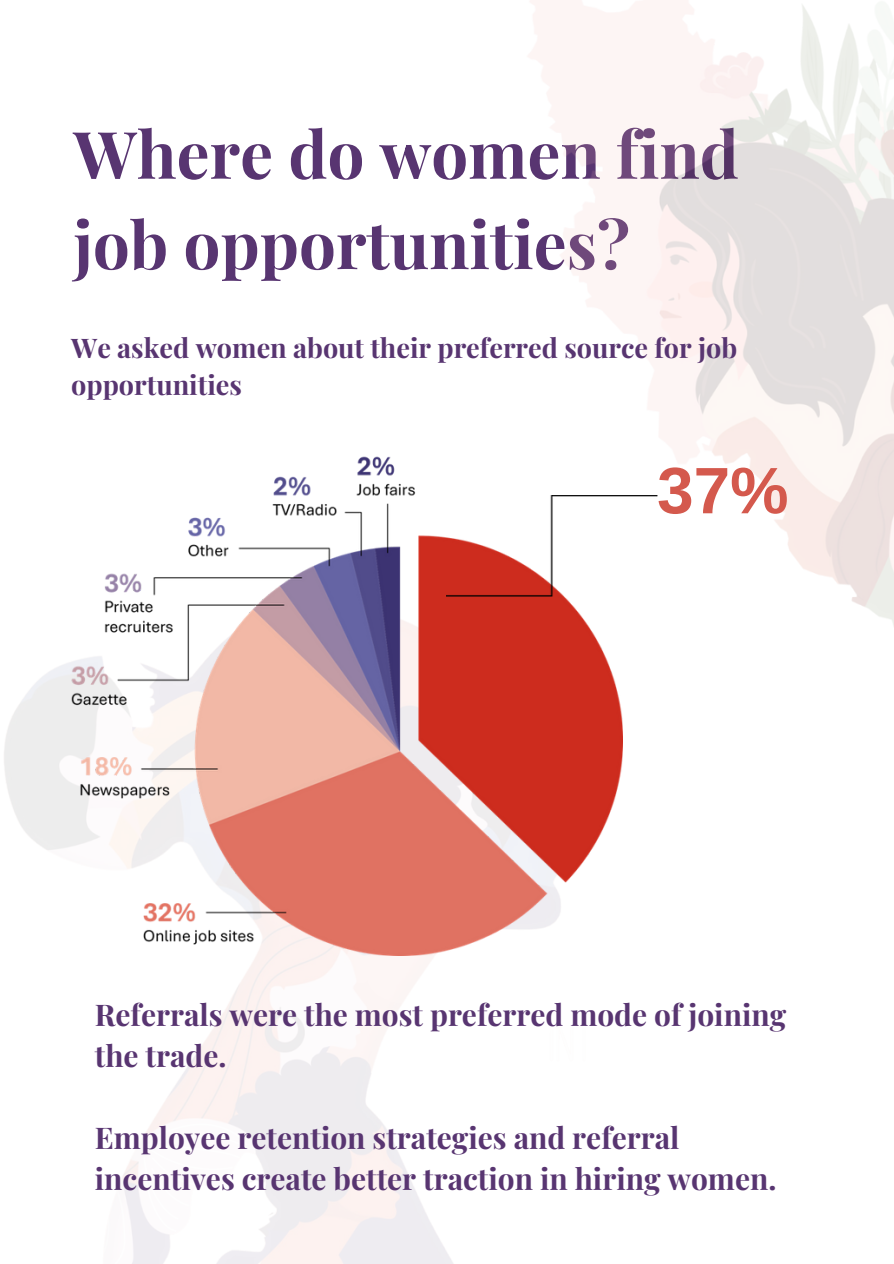
<style>
.page{position:relative;width:894px;height:1264px;background:#fff}
.page>*{position:absolute;margin:0;border:0;box-sizing:border-box;transform-origin:0 0}
.t1{font:700 65.7px "Arimo";color:#d4594d}
.t2{font:700 65.4px/90.3px "Playfair Display";color:#583571}
.t3{font:700 29.85px/41.1px "Playfair Display";color:#583571}
.t4{font:700 27px/37.2px "Playfair Display";color:#583571}
</style>
<div class="page">
<img style="left:4px;top:662px;width:449px;height:601px">
<img style="left:528px;top:0;width:365px;height:764px">
<img style="left:71px;top:452px;width:551px;height:503px">
<img style="left:446px;top:495px;width:211px;height:101px">
<p class="t2" style="left:73px;top:106px;width:666px">Where do women find job opportunities?</p>
<p class="t4" style="left:71px;top:328px;width:667px">We asked women about their preferred source for job opportunities</p>
<p class="t1" style="left:657px;top:454px;width:133px">37%</p>
<p class="t3" style="left:95px;top:992px;width:692px">Referrals were the most preferred mode of joining the trade.</p>
<p class="t3" style="left:95px;top:1115px;width:682px">Employee retention strategies and referral incentives create better traction in hiring women.</p>
</div>
